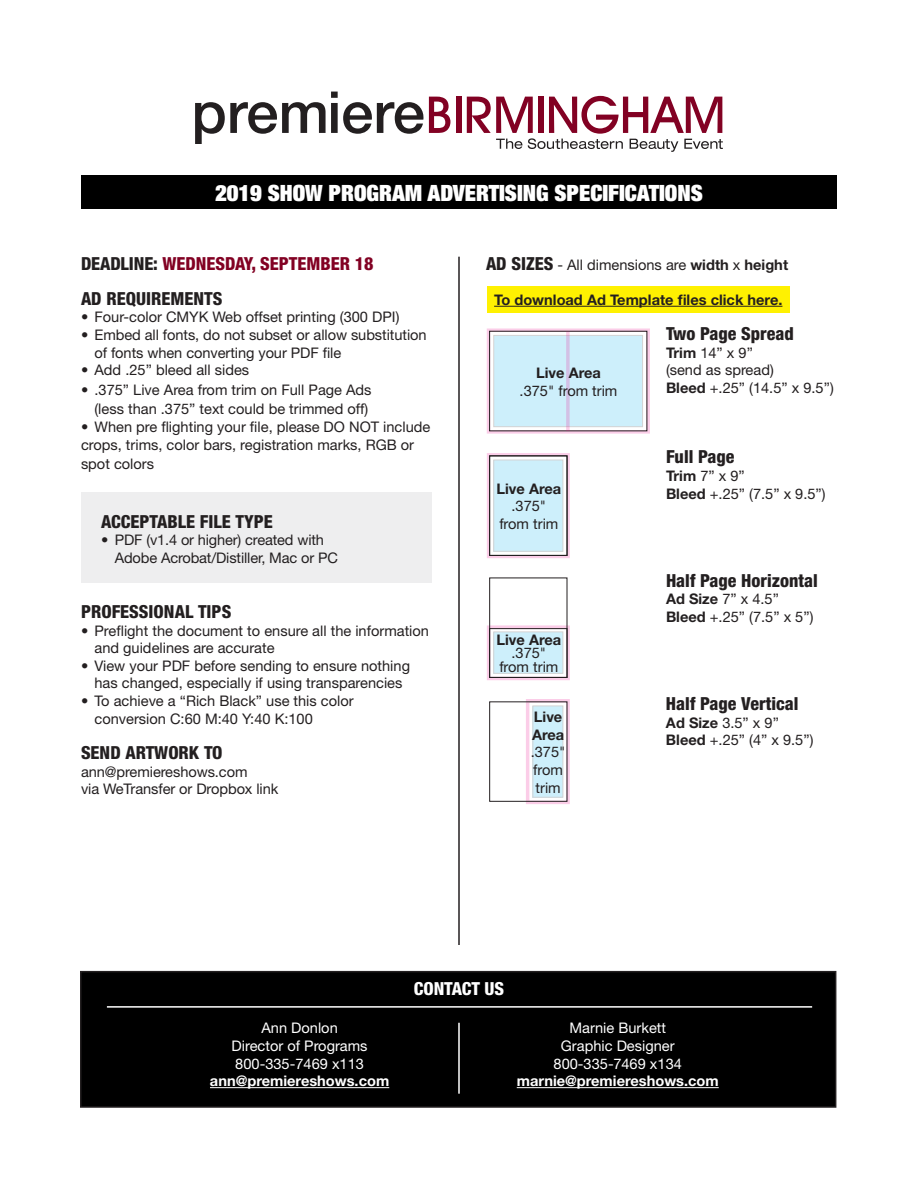
<style>
.page{position:relative;width:918px;height:1188px;background:#fff}
.page>*{position:absolute;margin:0;border:0;box-sizing:border-box;transform-origin:0 0}
.t1{font:900 condensed 22.5px "Helvetica Neue LT Pro";color:#fff}
.t2{font:800 condensed 18px "Helvetica Neue LT Pro";color:#231f20}
.t3{font:800 condensed 18px "Helvetica Neue LT Pro";color:#820123}
.t4{font:800 condensed 18px "Helvetica Neue LT Pro";letter-spacing:-.005em;color:#fff}
.t5{font:14.7px/17.7px "Helvetica Neue LT Pro";color:#231f20}
.t6{font:14.7px "Helvetica Neue LT Pro";color:#fff}
.t7{font:700 14.7px/17.7px "Helvetica Neue LT Pro";color:#231f20}
.t8{font:700 14.7px "Helvetica Neue LT Pro";color:#fff}
.s1{color:#231f20}
.s2{font-weight:800;font-stretch:condensed;font-size:18px}
.s3{font-weight:700}
</style>
<div class="page">
<div style="left:81px;top:175px;width:756px;height:34px;background:#000"></div>
<div style="left:489px;top:455px;width:79px;height:101px;border:1px solid #231f20"></div>
<div style="left:494px;top:460px;width:69px;height:91px;background:#cdeffb"></div>
<div style="left:489px;top:628px;width:79px;height:50px;border:1px solid #231f20"></div>
<div style="left:494px;top:632px;width:69px;height:41px;background:#cdeffb"></div>
<div style="left:489px;top:701px;width:78px;height:101px;border:1px solid #231f20"></div>
<div style="left:533px;top:706px;width:30px;height:91px;background:#cdeffb"></div>
<div style="left:489px;top:331px;width:158px;height:100px;border:1px solid #231f20"></div>
<div style="left:494px;top:335px;width:149px;height:92px;background:#cdeffb"></div>
<svg style="left:566px;top:331px;width:4px;height:100px"></svg>
<hr style="left:458px;top:257px;width:2px;height:688px;background:#231f20">
<div style="left:81px;top:972px;width:755px;height:135px;background:#000"></div>
<div style="left:80px;top:971px;width:756px;height:137px;border:2px solid #231f20"></div>
<hr style="left:458px;top:1023px;width:2px;height:71px;background:#fff">
<hr style="left:107px;top:1006px;width:705px;height:2px;background:#fff">
<hr style="left:210px;top:1087px;width:179px;height:1px;background:#fff">
<hr style="left:517px;top:1087px;width:202px;height:1px;background:#fff">
<div style="left:82px;top:492px;width:350px;height:91px;background:#eeeeef"></div>
<div style="left:456px;top:97px;width:5px;height:36px;background:#820123"></div>
<svg style="left:195px;top:92px;width:255px;height:52px"></svg>
<svg style="left:467px;top:96px;width:256px;height:56px"></svg>
<div style="left:487px;top:286px;width:302px;height:27px;background:#fff101"></div>
<hr style="left:494px;top:306px;width:288px;height:1px;background:#231f20">
<p class="t1" style="left:215px;top:178px;width:489px">2019 SHOW PROGRAM ADVERTISING SPECIFICATIONS</p>
<p class="t3" style="left:81px;top:252px;width:294px"><span class="s1">DEADLINE:</span> WEDNESDAY, SEPTEMBER 18</p>
<p class="t2" style="left:81px;top:287px;width:143px">AD REQUIREMENTS</p>
<p class="t5" style="left:81px;top:308px;width:320px">• Four-color CMYK Web offset printing (300 DPI)</p>
<p class="t5" style="left:94px;top:326px;width:334px;text-indent:-13px">• Embed all fonts, do not subset or allow substitution of fonts when converting your PDF file</p>
<p class="t5" style="left:81px;top:361px;width:170px">• Add .25” bleed all sides</p>
<p class="t5" style="left:81px;top:379px;width:292px;line-height:19.5px;text-align:right">• .375” Live Area from trim on Full Page Ads (less than .375” text could be trimmed off)</p>
<p class="t5" style="left:81px;top:417px;width:351px">• When pre flighting your file, please DO NOT include crops, trims, color bars, registration marks, RGB or</p>
<p class="t5" style="left:81px;top:455px;width:75px">spot colors</p>
<p class="t2" style="left:101px;top:510px;width:173px">ACCEPTABLE FILE TYPE</p>
<p class="t5" style="left:101px;top:531px;width:224px">• PDF (v1.4 or higher) created with</p>
<p class="t5" style="left:115px;top:548px;width:225px">Adobe Acrobat/Distiller, Mac or PC</p>
<p class="t2" style="left:81px;top:601px;width:152px">PROFESSIONAL TIPS</p>
<p class="t5" style="left:81px;top:621px;width:350px">• Preflight the document to ensure all the information</p>
<p class="t5" style="left:94px;top:639px;width:182px">and guidelines are accurate</p>
<p class="t5" style="left:81px;top:656px;width:331px">• View your PDF before sending to ensure nothing</p>
<p class="t5" style="left:94px;top:674px;width:309px">has changed, especially if using transparencies</p>
<p class="t5" style="left:81px;top:692px;width:274px">• To achieve a “Rich Black” use this color</p>
<p class="t5" style="left:94px;top:709px;width:220px">conversion C:60 M:40 Y:40 K:100</p>
<p class="t2" style="left:81px;top:742px;width:143px">SEND ARTWORK TO</p>
<p class="t5" style="left:81px;top:762px;width:168px">ann@premiereshows.com</p>
<p class="t5" style="left:81px;top:780px;width:199px">via WeTransfer or Dropbox link</p>
<p class="t5" style="left:486px;top:255px;width:304px"><span class="s2">AD SIZES</span> - All dimensions are <span class="s3">width</span> x <span class="s3">height</span></p>
<p class="t7" style="left:494px;top:290px;width:290px">To download Ad Template files click here.</p>
<p class="t2" style="left:666px;top:323px;width:129px">Two Page Spread</p>
<p class="t5" style="left:666px;top:343px;width:88px"><span class="s3">Trim</span> 14” x 9”</p>
<p class="t5" style="left:666px;top:361px;width:109px">(send as spread)</p>
<p class="t5" style="left:666px;top:378px;width:169px"><span class="s3">Bleed</span> +.25” (14.5” x 9.5”)</p>
<p class="t7" style="left:536px;top:364px;width:66px">Live Area</p>
<p class="t5" style="left:520px;top:381px;width:99px">.375" from trim</p>
<p class="t7" style="left:496px;top:479px;width:66px">Live Area</p>
<p class="t5" style="left:499px;top:497px;width:61px;text-align:center">.375" from trim</p>
<p class="t7" style="left:496px;top:630px;width:66px">Live Area</p>
<p class="t5" style="left:499px;top:646px;width:61px;line-height:13.5px;text-align:center">.375" from trim</p>
<p class="t7" style="left:532px;top:708px;width:34px">Live<br>Area</p>
<p class="t5" style="left:531px;top:743px;width:36px">.375" from trim</p>
<p class="t2" style="left:666px;top:446px;width:70px">Full Page</p>
<p class="t5" style="left:666px;top:467px;width:80px"><span class="s3">Trim</span> 7” x 9”</p>
<p class="t5" style="left:666px;top:484px;width:161px"><span class="s3">Bleed</span> +.25” (7.5” x 9.5”)</p>
<p class="t2" style="left:666px;top:569px;width:153px">Half Page Horizontal</p>
<p class="t5" style="left:666px;top:590px;width:114px"><span class="s3">Ad Size</span> 7” x 4.5”</p>
<p class="t5" style="left:666px;top:608px;width:149px"><span class="s3">Bleed</span> +.25” (7.5” x 5”)</p>
<p class="t2" style="left:666px;top:693px;width:134px">Half Page Vertical</p>
<p class="t5" style="left:666px;top:713px;width:114px"><span class="s3">Ad Size</span> 3.5” x 9”</p>
<p class="t5" style="left:666px;top:731px;width:149px"><span class="s3">Bleed</span> +.25” (4” x 9.5”)</p>
<p class="t6" style="left:261px;top:1019px;width:78px">Ann Donlon</p>
<p class="t6" style="left:232px;top:1037px;width:137px">Director of Programs</p>
<p class="t6" style="left:235px;top:1054px;width:130px">800-335-7469 x113</p>
<p class="t8" style="left:210px;top:1072px;width:181px">ann@premiereshows.com</p>
<p class="t4" style="left:414px;top:978px;width:92px">CONTACT US</p>
<p class="t6" style="left:569px;top:1019px;width:98px">Marnie Burkett</p>
<p class="t6" style="left:561px;top:1037px;width:115px">Graphic Designer</p>
<p class="t6" style="left:554px;top:1054px;width:130px">800-335-7469 x134</p>
<p class="t8" style="left:517px;top:1072px;width:204px">marnie@premiereshows.com</p>
</div>
